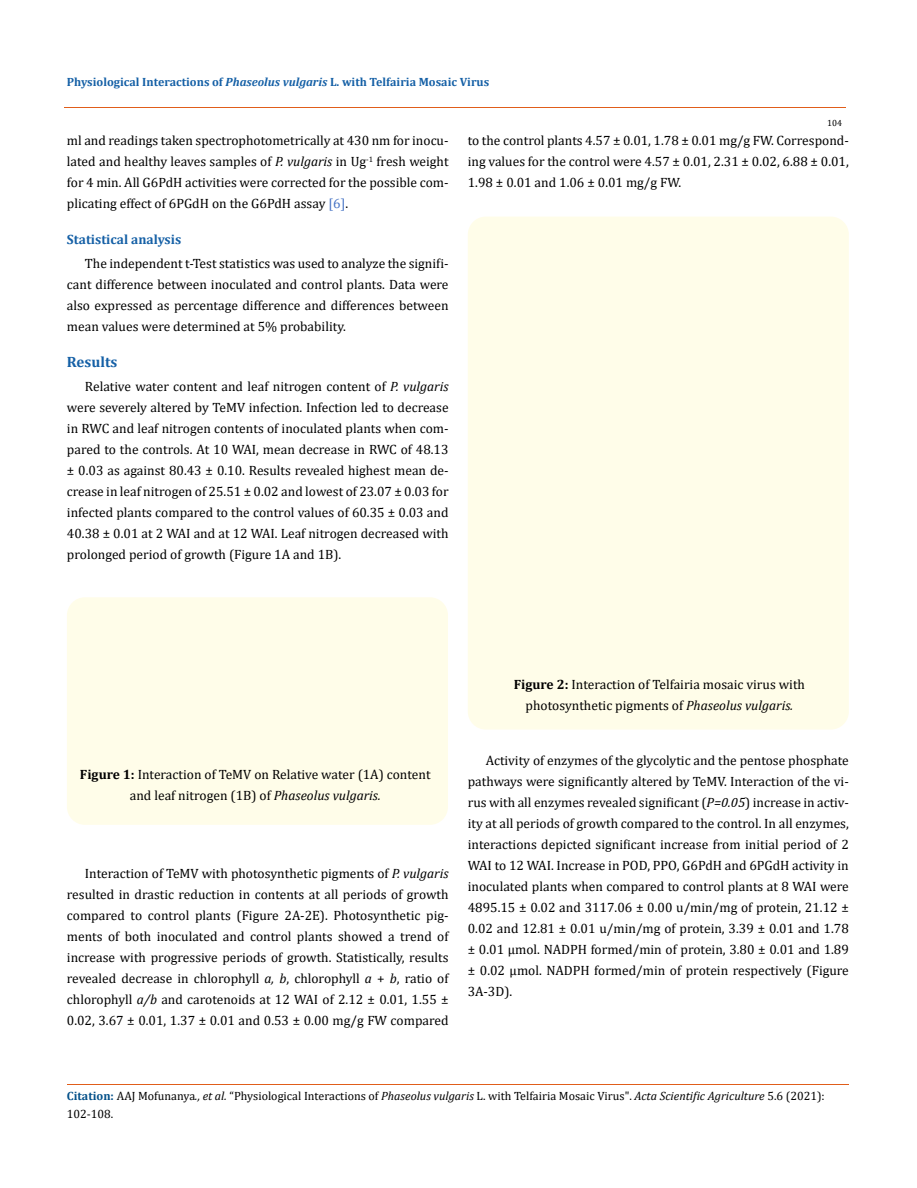
<style>
.page{position:relative;width:917px;height:1188px;background:#fff}
.page>*{position:absolute;margin:0;border:0;box-sizing:border-box;transform-origin:0 0}
.t1{font:700 15px "Cambria";color:#1560a6}
.t2{font:13.5px/21px "Cambria";color:#000;text-align:justify}
.t3{font:700 13.5px "Cambria";color:#1560a6}
.t4{font:12px/18px "Cambria";color:#000}
.t5{font:700 12px "Cambria";color:#1560a6}
.t6{font:9px "Cambria";color:#000}
.s1{font-style:italic}
.s2{color:#4472c4}
.s3{font-weight:700}
.s4{font-weight:700;color:#035089}
</style>
<div class="page">
<div style="left:67px;top:597px;width:381px;height:228px;background:#fffde9;border-radius:18px"></div>
<div style="left:468px;top:217px;width:380px;height:513px;background:#fffde9;border-radius:18px"></div>
<hr style="left:64px;top:108px;width:781px;height:1px;background:#e05d1a">
<hr style="left:67px;top:1084px;width:781px;height:1px;background:#e05d1a">
<p class="t5" style="left:67px;top:73px;width:424px">Physiological Interactions of <span class="s1">Phaseolus vulgaris</span> L. with Telfairia Mosaic Virus</p>
<p class="t6" style="left:827px;top:118px;width:16px">104</p>
<p class="t2" style="left:67px;top:130px;width:383px">ml and readings taken spectrophotometrically at 430 nm for inocu&shy;lated and healthy leaves samples of <span class="s1">P. vulgaris</span> in Ug<sup>-1</sup> fresh weight for 4 min. All G6PdH activities were corrected for the possible com&shy;plicating effect of 6PGdH on the G6PdH assay <span class="s2">[6]</span>.</p>
<p class="t3" style="left:67px;top:230px;width:116px">Statistical analysis</p>
<p class="t2" style="left:67px;top:253px;width:383px;text-indent:18px">The independent t-Test statistics was used to analyze the signifi&shy;cant difference between inoculated and control plants. Data were also expressed as percentage difference and differences between mean values were determined at 5% probability.</p>
<p class="t1" style="left:67px;top:352px;width:52px">Results</p>
<p class="t2" style="left:67px;top:376px;width:383px;text-indent:18px">Relative water content and leaf nitrogen content of <span class="s1">P. vulgaris </span>were severely altered by TeMV infection. Infection led to decrease in RWC and leaf nitrogen contents of inoculated plants when com&shy;pared to the controls. At 10 WAI, mean decrease in RWC of 48.13 ± 0.03 as against 80.43 ± 0.10. Results revealed highest mean de&shy;crease in leaf nitrogen of 25.51 ± 0.02 and lowest of 23.07 ± 0.03 for infected plants compared to the control values of 60.35 ± 0.03 and 40.38 ± 0.01 at 2 WAI and at 12 WAI. Leaf nitrogen decreased with prolonged period of growth (Figure 1A and 1B).</p>
<p class="t2" style="left:468px;top:130px;width:382px">to the control plants 4.57 ± 0.01, 1.78 ± 0.01 mg/g FW. Correspond&shy;ing values for the control were 4.57 ± 0.01, 2.31 ± 0.02, 6.88 ± 0.01, 1.98 ± 0.01 and 1.06 ± 0.01 mg/g FW.</p>
<p class="t2" style="left:80px;top:764px;width:352px;text-align:center"><span class="s3">Figure 1:</span> Interaction of TeMV on Relative water (1A) content and leaf nitrogen (1B) of <span class="s1">Phaseolus vulgaris.</span></p>
<p class="t2" style="left:67px;top:862px;width:383px;text-indent:18px">Interaction of TeMV with photosynthetic pigments of <span class="s1">P. vulgaris </span>resulted in drastic reduction in contents at all periods of growth compared to control plants (Figure 2A-2E). Photosynthetic pig&shy;ments of both inoculated and control plants showed a trend of increase with progressive periods of growth. Statistically, results revealed decrease in chlorophyll <span class="s1">a, b</span>, chlorophyll <span class="s1">a</span> + <span class="s1">b</span>, ratio of chlorophyll <span class="s1">a/b</span> and carotenoids at 12 WAI of 2.12 ± 0.01, 1.55 ± 0.02, 3.67 ± 0.01, 1.37 ± 0.01 and 0.53 ± 0.00 mg/g FW compared</p>
<p class="t2" style="left:513px;top:673px;width:293px;text-align:center"><span class="s3">Figure 2:</span> Interaction of Telfairia mosaic virus with photosynthetic pigments of <span class="s1">Phaseolus vulgaris.</span></p>
<p class="t2" style="left:468px;top:750px;width:382px;text-indent:18px">Activity of enzymes of the glycolytic and the pentose phosphate pathways were significantly altered by TeMV. Interaction of the vi&shy;rus with all enzymes revealed significant (<span class="s1">P=0.05</span>) increase in activ&shy;ity at all periods of growth compared to the control. In all enzymes, interactions depicted significant increase from initial period of 2<br>WAI to 12 WAI. Increase in POD, PPO, G6PdH and 6PGdH activity in inoculated plants when compared to control plants at 8 WAI were 4895.15 ± 0.02 and 3117.06 ± 0.00 u/min/mg of protein, 21.12 ± 0.02 and 12.81 ± 0.01 u/min/mg of protein, 3.39 ± 0.01 and 1.78 ± 0.01 µmol. NADPH formed/min of protein, 3.80 ± 0.01 and 1.89 ± 0.02 µmol. NADPH formed/min of protein respectively (Figure 3A-3D).</p>
<p class="t4" style="left:67px;top:1087px;width:759px"><span class="s4">Citation:</span> AAJ Mofunanya<span class="s1">., et al.</span> “Physiological Interactions of <span class="s1">Phaseolus vulgaris</span> L. with Telfairia Mosaic Virus". <span class="s1">Acta Scientific Agriculture</span> 5.6 (2021):<br>102-108.</p>
</div>
